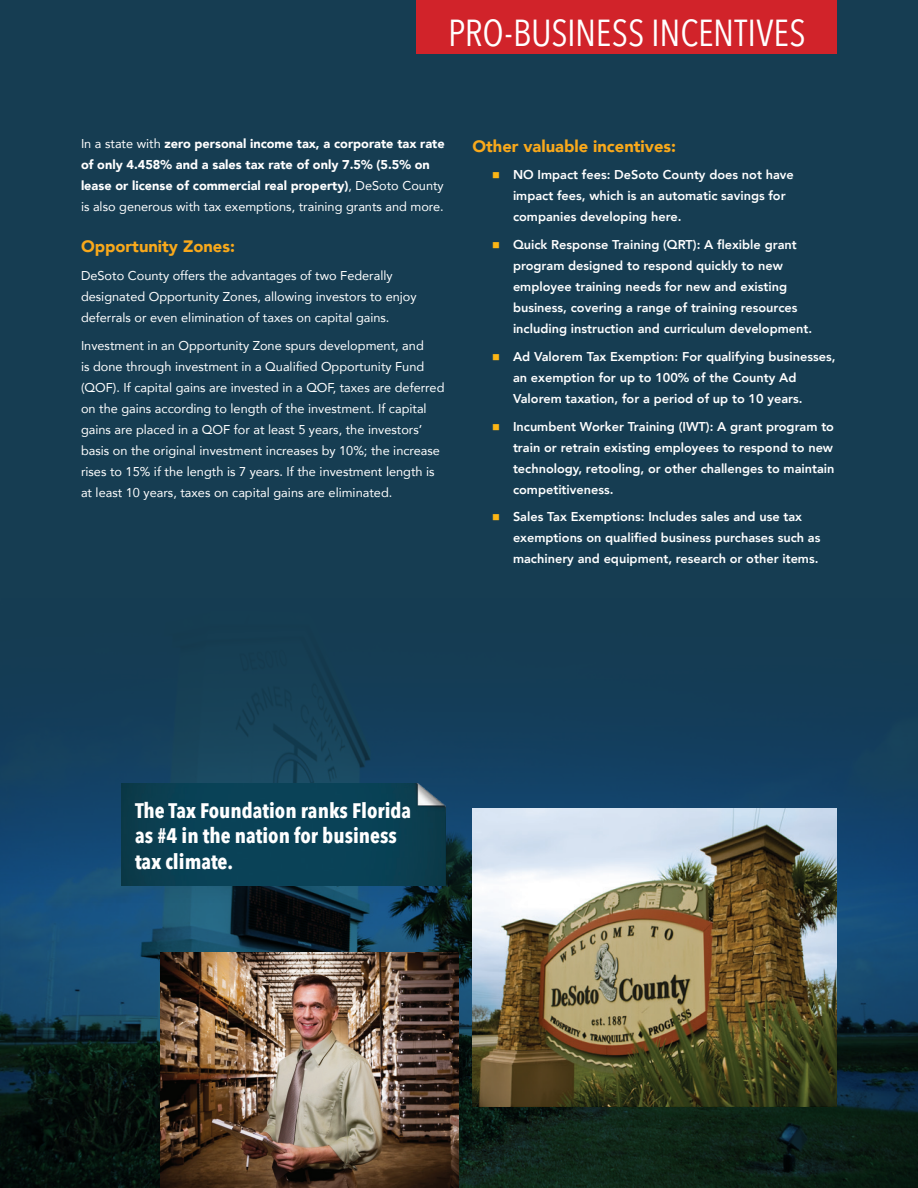
<style>
.page{position:relative;width:918px;height:1188px;background:#163d52}
.page>*{position:absolute;margin:0;border:0;box-sizing:border-box;transform-origin:0 0}
.t1{font:37.5px "Avenir Next Condensed";letter-spacing:-.005em;color:#fff}
.body_paragraphs{font:700 21px/25.5px "Avenir Next Condensed";color:#fff}
.body_head_-_orange{font:900 16.5px "Avenir";color:#f9a91b}
.t2{font:800 12.75px/21px "Avenir";color:#fff}
.body_paragraphs-2{font:12.75px/21px "Avenir";color:#fff}
.body_paragraphs-3{font:900 12.75px/21px "Avenir";color:#fff}
.s1{font-weight:400}
</style>
<div class="page">
<img style="left:0;top:700px;width:918px;height:488px">
<img style="left:472px;top:808px;width:365px;height:299px">
<img style="left:160px;top:952px;width:299px;height:236px">
<img style="left:122px;top:783px;width:324px;height:103px">
<div style="left:417px;top:0;width:420px;height:54px;background:#d1232a"></div>
<p class="t1" style="left:448px;top:1px;width:359px">PRO-BUSINESS INCENTIVES</p>
<p class="body_paragraphs-3" style="left:81px;top:132px;width:365px"><span class="s1">In a state with</span> zero personal income tax, a corporate tax rate of only 4.458% and a sales tax rate of only 7.5% (5.5% on lease or license of commercial real property)<span class="s1">, DeSoto County is also generous with tax exemptions, training grants and more.</span></p>
<p class="body_head_-_orange" style="left:81px;top:232px;width:155px">Opportunity Zones:</p>
<p class="body_paragraphs-2" style="left:81px;top:264px;width:337px">DeSoto County offers the advantages of two Federally designated Opportunity Zones, allowing investors to enjoy deferrals or even elimination of taxes on capital gains.</p>
<p class="body_paragraphs-2" style="left:81px;top:334px;width:365px">Investment in an Opportunity Zone spurs development, and<br>is done through investment in a Qualified Opportunity Fund (QOF). If capital gains are invested in a QOF, taxes are deferred on the gains according to length of the investment. If capital gains are placed in a QOF for at least 5 years, the investors’ basis on the original investment increases by 10%; the increase rises to 15% if the length is 7 years. If the investment length is at least 10 years, taxes on capital gains are eliminated.</p>
<p class="body_head_-_orange" style="left:472px;top:132px;width:205px">Other valuable incentives:</p>
<p class="t2" style="left:513px;top:164px;width:282px">NO Impact fees: DeSoto County does not have impact fees, which is an automatic savings for companies developing here.</p>
<p class="t2" style="left:513px;top:234px;width:301px">Quick Response Training (QRT): A flexible grant program designed to respond quickly to new employee training needs for new and existing business, covering a range of training resources including instruction and curriculum development.</p>
<p class="t2" style="left:513px;top:346px;width:324px">Ad Valorem Tax Exemption: For qualifying businesses, an exemption for up to 100% of the County Ad<br>Valorem taxation, for a period of up to 10 years.</p>
<p class="t2" style="left:513px;top:416px;width:323px;text-align:justify">Incumbent Worker Training (IWT): A grant program to train or retrain existing employees to respond to new technology, retooling, or other challenges to maintain competitiveness.</p>
<p class="t2" style="left:513px;top:506px;width:309px">Sales Tax Exemptions: Includes sales and use tax exemptions on qualified business purchases such as machinery and equipment, research or other items.</p>
<p class="body_paragraphs" style="left:135px;top:797px;width:278px">The Tax Foundation ranks Florida as #4 in the nation for business tax climate.</p>
</div>
